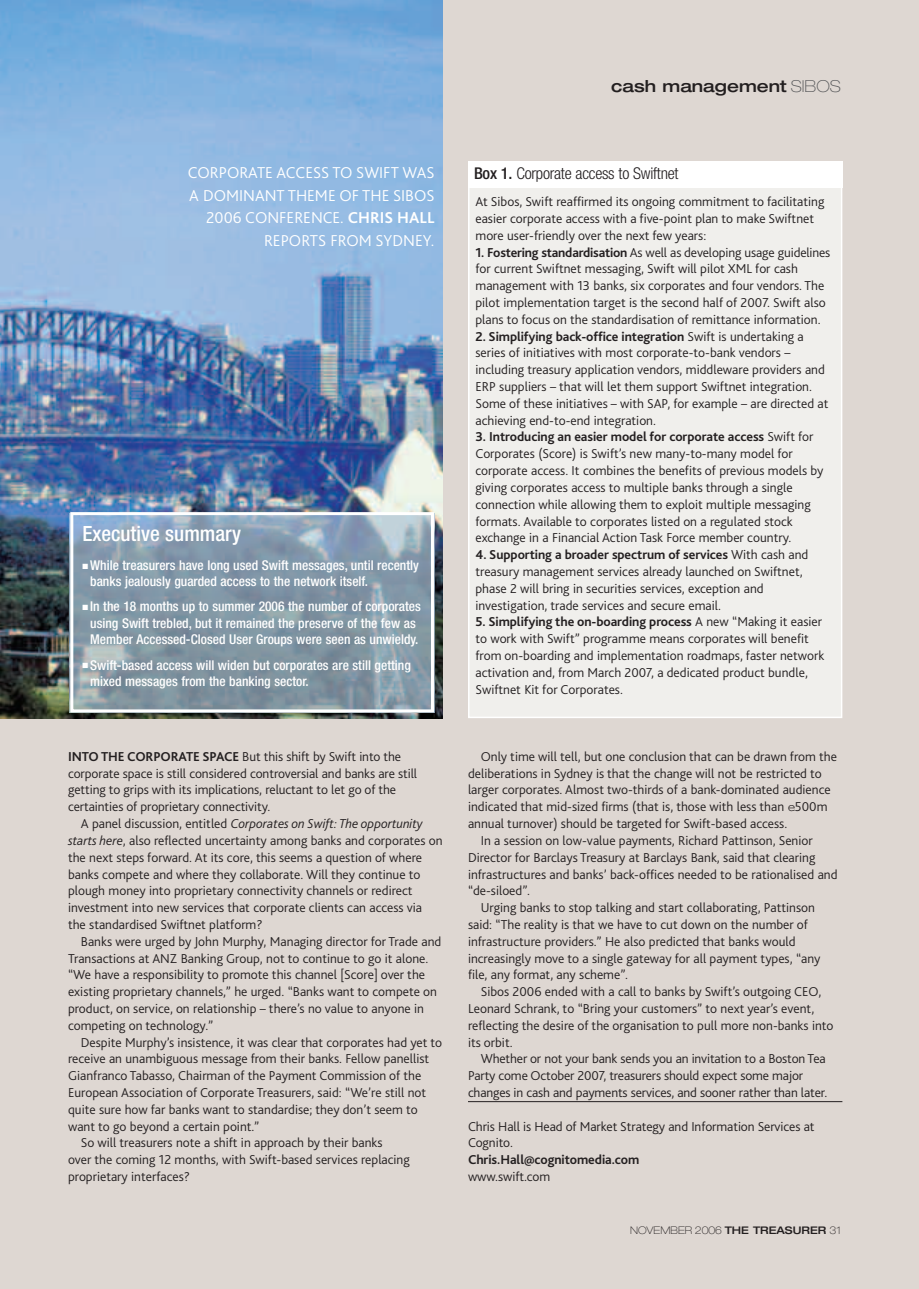
<style>
.page{position:relative;width:919px;height:1289px;background:#fff}
.page>*{position:absolute;margin:0;border:0;box-sizing:border-box;transform-origin:0 0}
.t1{font:500 condensed 21px "Helvetica Neue";color:#fff}
.t2{font:300 16.5px/22.5px "Bliss 2";color:#fff;text-align:right}
.t3{font:500 expanded 16.5px "Helvetica Neue";color:#231f20}
.t4{font:300 condensed 16.2px "Helvetica Neue";letter-spacing:-.015em;color:#231f20}
.t5{font:300 13.5px/16.8px "Bliss 2";color:#231f20}
.t6{font:500 condensed 13.5px/16.5px "Helvetica Neue";color:#fff}
.t7{font:700 13.5px "Bliss 2";letter-spacing:-.005em;color:#231f20}
.t8{font:100 expanded 10.5px "Helvetica Neue";color:#231f20}
.s1{font-weight:100;color:#57585a}
.s2{font-weight:700}
.s3{font-style:italic}
.s4{font-weight:500}
.s5{font-family:"Courier";font-weight:400}
</style>
<div class="page">
<div style="left:0;top:0;width:918px;height:1288px;background:#ded7d2"></div>
<hr style="left:468px;top:1101px;width:374px;height:1px;background:#231f20">
<img style="left:0;top:0;width:442px;height:718px">
<div style="left:468px;top:184px;width:373px;height:533px;background:#f0efec"></div>
<div style="left:468px;top:183px;width:374px;height:535px;border:2px solid #fff"></div>
<img style="left:74px;top:516px;width:356px;height:192px">
<div style="left:70px;top:512px;width:364px;height:200px;border:3px solid #fff"></div>
<div style="left:468px;top:162px;width:374px;height:26px;background:#fff"></div>
<p class="t3" style="left:611px;top:80px;width:231px">cash management <span class="s1">SIBOS</span></p>
<p class="t2" style="left:188px;top:163px;width:248px">CORPORATE ACCESS TO SWIFT WAS<br>A DOMINANT THEME OF THE SIBOS<br>2006 CONFERENCE. <span class="s2">CHRIS HALL<br></span>REPORTS FROM SYDNEY.</p>
<h1 class="t1" style="left:82px;top:526px;width:160px">Executive summary</h1>
<p class="t6" style="left:90px;top:558px;width:330px;text-indent:-8px">■ While treasurers have long used Swift messages, until recently banks jealously guarded access to the network itself.</p>
<p class="t6" style="left:82px;top:599px;width:340px;text-align:center">■ In the 18 months up to summer 2006 the number of corporates using Swift trebled, but it remained the preserve of the few as<br>Member Accessed-Closed User Groups were seen as unwieldy.</p>
<p class="t6" style="left:90px;top:657px;width:322px;text-indent:-8px">■ Swift-based access will widen but corporates are still getting mixed messages from the banking sector.</p>
<p class="t5" style="left:68px;top:749px;width:350px"><span class="s2">INTO THE CORPORATE SPACE</span> But this shift by Swift into the corporate space is still considered controversial and banks are still getting to grips with its implications, reluctant to let go of the certainties of proprietary connectivity.</p>
<p class="t5" style="left:68px;top:816px;width:376px;text-indent:13px">A panel discussion, entitled <span class="s3">Corporates on Swift: The opportunity starts here</span>, also reflected uncertainty among banks and corporates on the next steps forward. At its core, this seems a question of where banks compete and where they collaborate. Will they continue to plough money into proprietary connectivity channels or redirect investment into new services that corporate clients can access via the standardised Swiftnet platform?</p>
<p class="t5" style="left:68px;top:934px;width:375px;text-indent:13px">Banks were urged by John Murphy, Managing director for Trade and Transactions at ANZ Banking Group, not to continue to go it alone. “We have a responsibility to promote this channel [Score] over the existing proprietary channels,” he urged. “Banks want to compete on product, on service, on relationship – there’s no value to anyone in competing on technology.”</p>
<p class="t5" style="left:81px;top:1034px;width:363px">Despite Murphy’s insistence, it was clear that corporates had yet to</p>
<p class="t5" style="left:68px;top:1051px;width:362px">receive an unambiguous message from their banks. Fellow panellist</p>
<p class="t5" style="left:68px;top:1068px;width:355px">Gianfranco Tabasso, Chairman of the Payment Commission of the</p>
<p class="t5" style="left:68px;top:1085px;width:360px">European Association of Corporate Treasurers, said: “We’re still not</p>
<p class="t5" style="left:68px;top:1102px;width:351px">quite sure how far banks want to standardise; they don’t seem to</p>
<p class="t5" style="left:68px;top:1118px;width:193px">want to go beyond a certain point.”</p>
<p class="t5" style="left:81px;top:1135px;width:303px">So will treasurers note a shift in approach by their banks</p>
<p class="t5" style="left:68px;top:1152px;width:343px">over the coming 12 months, with Swift-based services replacing</p>
<p class="t5" style="left:68px;top:1169px;width:123px">proprietary interfaces?</p>
<p class="t4" style="left:474px;top:168px;width:206px"><span class="s4">Box 1.</span> Corporate access to Swiftnet</p>
<p class="t5" style="left:475px;top:194px;width:350px">At Sibos, Swift reaffirmed its ongoing commitment to facilitating easier corporate access with a five-point plan to make Swiftnet more user-friendly over the next few years:</p>
<p class="t5" style="left:475px;top:245px;width:356px"><span class="s2">1. Fostering standardisation</span> As well as developing usage guidelines for current Swiftnet messaging, Swift will pilot XML for cash management with 13 banks, six corporates and four vendors. The pilot implementation target is the second half of 2007. Swift also plans to focus on the standardisation of remittance information.</p>
<p class="t5" style="left:475px;top:329px;width:354px"><span class="s2">2. Simplifying back-office integration</span> Swift is undertaking a series of initiatives with most corporate-to-bank vendors – including treasury application vendors, middleware providers and ERP suppliers – that will let them support Swiftnet integration.<br>Some of these initiatives – with SAP, for example – are directed at achieving end-to-end integration.</p>
<p class="t5" style="left:475px;top:430px;width:349px"><span class="s2">3. Introducing an easier model for corporate access</span> Swift for Corporates (Score) is Swift’s new many-to-many model for corporate access. It combines the benefits of previous models by giving corporates access to multiple banks through a single connection while allowing them to exploit multiple messaging formats. Available to corporates listed on a regulated stock exchange in a Financial Action Task Force member country.</p>
<p class="t5" style="left:475px;top:547px;width:334px"><span class="s2">4. Supporting a broader spectrum of services</span> With cash and treasury management services already launched on Swiftnet, phase 2 will bring in securities services, exception and investigation, trade services and secure email.</p>
<p class="t5" style="left:475px;top:614px;width:350px"><span class="s2">5. Simplifying the on-boarding process</span> A new “Making it easier to work with Swift” programme means corporates will benefit from on-boarding and implementation roadmaps, faster network activation and, from March 2007, a dedicated product bundle, Swiftnet Kit for Corporates.</p>
<p class="t5" style="left:480px;top:749px;width:357px">Only time will tell, but one conclusion that can be drawn from the</p>
<p class="t5" style="left:468px;top:766px;width:355px">deliberations in Sydney is that the change will not be restricted to</p>
<p class="t5" style="left:468px;top:782px;width:364px">larger corporates. Almost two-thirds of a bank-dominated audience</p>
<p class="t5" style="left:468px;top:799px;width:361px">indicated that mid-sized firms (that is, those with less than <span class="s5">e</span>500m</p>
<p class="t5" style="left:468px;top:816px;width:321px">annual turnover) should be targeted for Swift-based access.</p>
<p class="t5" style="left:480px;top:833px;width:333px">In a session on low-value payments, Richard Pattinson, Senior</p>
<p class="t5" style="left:468px;top:850px;width:349px">Director for Barclays Treasury at Barclays Bank, said that clearing</p>
<p class="t5" style="left:468px;top:866px;width:371px">infrastructures and banks’ back-offices needed to be rationalised and</p>
<p class="t5" style="left:468px;top:883px;width:63px">“de-siloed”.</p>
<p class="t5" style="left:480px;top:900px;width:335px">Urging banks to stop talking and start collaborating, Pattinson</p>
<p class="t5" style="left:468px;top:917px;width:341px">said: “The reality is that we have to cut down on the number of</p>
<p class="t5" style="left:468px;top:934px;width:329px">infrastructure providers.” He also predicted that banks would</p>
<p class="t5" style="left:468px;top:950px;width:354px">increasingly move to a single gateway for all payment types, “any</p>
<p class="t5" style="left:468px;top:967px;width:161px">file, any format, any scheme”.</p>
<p class="t5" style="left:480px;top:984px;width:342px">Sibos 2006 ended with a call to banks by Swift’s outgoing CEO,</p>
<p class="t5" style="left:468px;top:1001px;width:348px">Leonard Schrank, to “Bring your customers” to next year’s event,</p>
<p class="t5" style="left:468px;top:1018px;width:367px">reflecting the desire of the organisation to pull more non-banks into</p>
<p class="t5" style="left:468px;top:1034px;width:46px">its orbit.</p>
<p class="t5" style="left:480px;top:1051px;width:346px">Whether or not your bank sends you an invitation to a Boston Tea</p>
<p class="t5" style="left:468px;top:1068px;width:337px">Party come October 2007, treasurers should expect some major</p>
<p class="t5" style="left:468px;top:1085px;width:361px">changes in cash and payments services, and sooner rather than later.</p>
<p class="t5" style="left:468px;top:1118px;width:348px">Chris Hall is Head of Market Strategy and Information Services at<br>Cognito.</p>
<p class="t7" style="left:468px;top:1154px;width:173px">Chris.Hall@cognitomedia.com</p>
<p class="t5" style="left:468px;top:1169px;width:84px">www.swift.com</p>
<p class="t8" style="left:630px;top:1226px;width:212px">NOVEMBER 2006 <span class="s4">THE TREASURER</span> 31</p>
</div>
